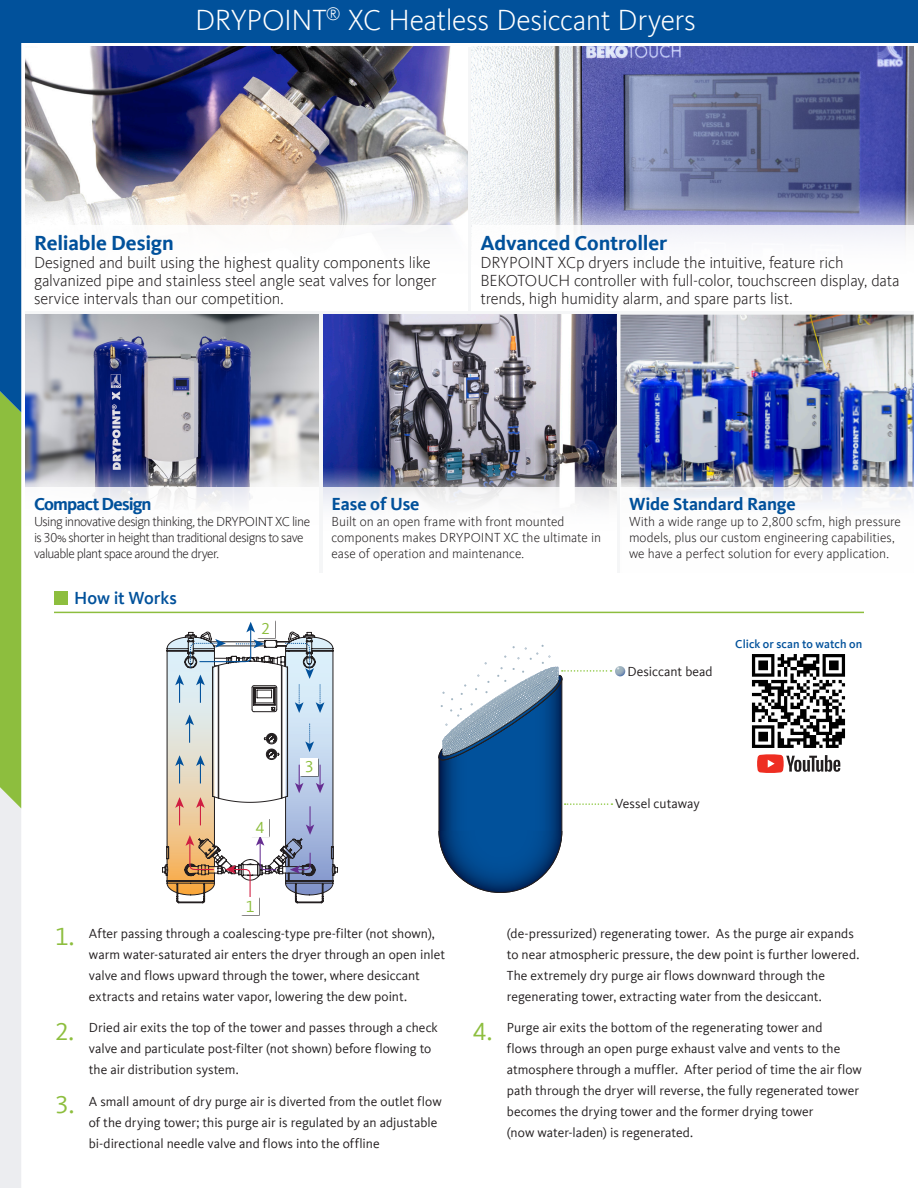
<style>
.page{position:relative;width:918px;height:1188px;background:#fff}
.page>*{position:absolute;margin:0;border:0;box-sizing:border-box;transform-origin:0 0}
.BU_7_5_pt{font:300 30px "Kievit Offc Pro";letter-spacing:-.015em;color:#fff}
.BU_7_5_pt-2{font:25.5px "Kievit Offc Pro";color:#8dbe3e}
.BU_7_5_pt-3{font:700 21px "Kievit Offc Pro";letter-spacing:-.01em;color:#01519b}
.BU_7_5_pt-4{font:700 18px "Kievit Offc Pro";letter-spacing:-.01em;color:#01519b}
.BU_7_5_pt-5{font:700 18px "Kievit Offc Pro";letter-spacing:-.045em;color:#01519b}
.BU_7_5_pt-6{font:500 18px "Kievit Offc Pro";letter-spacing:-.005em;color:#01519b}
.BU_7_5_pt-7{font:300 16.5px/18px "Kievit Offc Pro";letter-spacing:-.015em;color:#231f20}
.BU_7_5_pt-8{font:16.5px "Kievit Offc Pro";color:#8dbe3e}
.BU_7_5_pt-9{font:13.5px/21px "Kievit Offc Pro";color:#231f20}
.BU_7_5_pt-10{font:300 13.5px/16.2px "Kievit Offc Pro";letter-spacing:-.01em;color:#231f20}
.BU_7_5_pt-11{font:300 13.5px/16.2px "Kievit Offc Pro";letter-spacing:-.045em;color:#231f20}
.BU_7_5_pt-12{font:500 12px "Kievit Offc Pro";letter-spacing:.005em;color:#01519b}
</style>
<div class="page">
<svg style="left:162px;top:646px;width:176px;height:240px"></svg>
<svg style="left:167px;top:622px;width:166px;height:282px"></svg>
<img style="left:323px;top:315px;width:293px;height:173px">
<img style="left:621px;top:315px;width:293px;height:173px">
<img style="left:26px;top:315px;width:293px;height:173px">
<img style="left:472px;top:47px;width:442px;height:178px">
<img style="left:26px;top:47px;width:442px;height:178px">
<div style="left:0;top:0;width:918px;height:43px;background:#01519b"></div>
<svg style="left:0;top:43px;width:21px;height:1145px;background:#81ac97"></svg>
<hr style="left:54px;top:612px;width:810px;height:1px;background:#8dbe3e">
<div style="left:54px;top:591px;width:14px;height:13px;background:#8dbe3e"></div>
<div style="left:241px;top:897px;width:19px;height:19px;background:#231f20;opacity:.75"></div>
<div style="left:241px;top:898px;width:18px;height:17px;background:#fff"></div>
<div style="left:257px;top:620px;width:19px;height:19px;background:#fff"></div>
<div style="left:301px;top:758px;width:18px;height:19px;background:#fff"></div>
<div style="left:251px;top:819px;width:19px;height:19px;background:#fff"></div>
<svg style="left:439px;top:645px;width:186px;height:248px"></svg>
<img style="left:751px;top:654px;width:95px;height:94px">
<svg style="left:757px;top:754px;width:83px;height:19px"></svg>
<p class="BU_7_5_pt" style="left:195px;top:2px;width:502px">DRYPOINT<sup>®</sup> XC Heatless Desiccant Dryers</p>
<p class="BU_7_5_pt-3" style="left:34px;top:230px;width:141px">Reliable Design</p>
<p class="BU_7_5_pt-7" style="left:34px;top:253px;width:404px">Designed and built using the highest quality components like galvanized pipe and stainless steel angle seat valves for longer service intervals than our competition.</p>
<p class="BU_7_5_pt-3" style="left:480px;top:230px;width:188px">Advanced Controller</p>
<p class="BU_7_5_pt-7" style="left:480px;top:253px;width:421px">DRYPOINT XCp dryers include the intuitive, feature rich<br>BEKOTOUCH controller with full-color, touchscreen display, data trends, high humidity alarm, and spare parts list.</p>
<p class="BU_7_5_pt-5" style="left:34px;top:493px;width:119px">Compact Design</p>
<p class="BU_7_5_pt-11" style="left:34px;top:513px;width:278px">Using innovative design thinking, the DRYPOINT XC line is 30% shorter in height than traditional designs to save valuable plant space around the dryer.</p>
<p class="BU_7_5_pt-6" style="left:74px;top:587px;width:104px">How it Works</p>
<p class="BU_7_5_pt-8" style="left:262px;top:619px;width:10px">2</p>
<p class="BU_7_5_pt-4" style="left:332px;top:493px;width:90px">Ease of Use</p>
<p class="BU_7_5_pt-10" style="left:332px;top:513px;width:271px">Built on an open frame with front mounted components makes DRYPOINT XC the ultimate in ease of operation and maintenance.</p>
<p class="BU_7_5_pt-4" style="left:629px;top:493px;width:168px">Wide Standard Range</p>
<p class="BU_7_5_pt-10" style="left:629px;top:513px;width:273px">With a wide range up to 2,800 scfm, high pressure models, plus our custom engineering capabilities, we have a perfect solution for every application.</p>
<p class="BU_7_5_pt-9" style="left:627px;top:661px;width:87px">Desiccant bead</p>
<p class="BU_7_5_pt-12" style="left:735px;top:637px;width:129px">Click or scan to watch on</p>
<p class="BU_7_5_pt-8" style="left:256px;top:818px;width:10px">4</p>
<p class="BU_7_5_pt-8" style="left:246px;top:896px;width:10px">1</p>
<p class="BU_7_5_pt-8" style="left:305px;top:757px;width:10px">3</p>
<p class="BU_7_5_pt-9" style="left:615px;top:793px;width:86px">Vessel cutaway</p>
<p class="BU_7_5_pt-2" style="left:55px;top:921px;width:21px">1.</p>
<p class="BU_7_5_pt-2" style="left:55px;top:1016px;width:20px">2.</p>
<p class="BU_7_5_pt-2" style="left:56px;top:1089px;width:20px">3.</p>
<p class="BU_7_5_pt-9" style="left:89px;top:922px;width:358px">After passing through a coalescing-type pre-filter (not shown), warm water-saturated air enters the dryer through an open inlet valve and flows upward through the tower, where desiccant extracts and retains water vapor, lowering the dew point.</p>
<p class="BU_7_5_pt-9" style="left:89px;top:1017px;width:351px">Dried air exits the top of the tower and passes through a check valve and particulate post-filter (not shown) before flowing to the air distribution system.</p>
<p class="BU_7_5_pt-9" style="left:89px;top:1090px;width:354px">A small amount of dry purge air is diverted from the outlet flow of the drying tower; this purge air is regulated by an adjustable bi-directional needle valve and flows into the offline</p>
<p class="BU_7_5_pt-2" style="left:473px;top:1016px;width:21px">4.</p>
<p class="BU_7_5_pt-9" style="left:507px;top:922px;width:354px">(de-pressurized) regenerating tower. As the purge air expands to near atmospheric pressure, the dew point is further lowered.<br>The extremely dry purge air flows downward through the regenerating tower, extracting water from the desiccant.</p>
<p class="BU_7_5_pt-9" style="left:507px;top:1017px;width:357px">Purge air exits the bottom of the regenerating tower and<br>flows through an open purge exhaust valve and vents to the atmosphere through a muffler. After period of time the air flow path through the dryer will reverse, the fully regenerated tower becomes the drying tower and the former drying tower<br>(now water-laden) is regenerated.</p>
</div>
